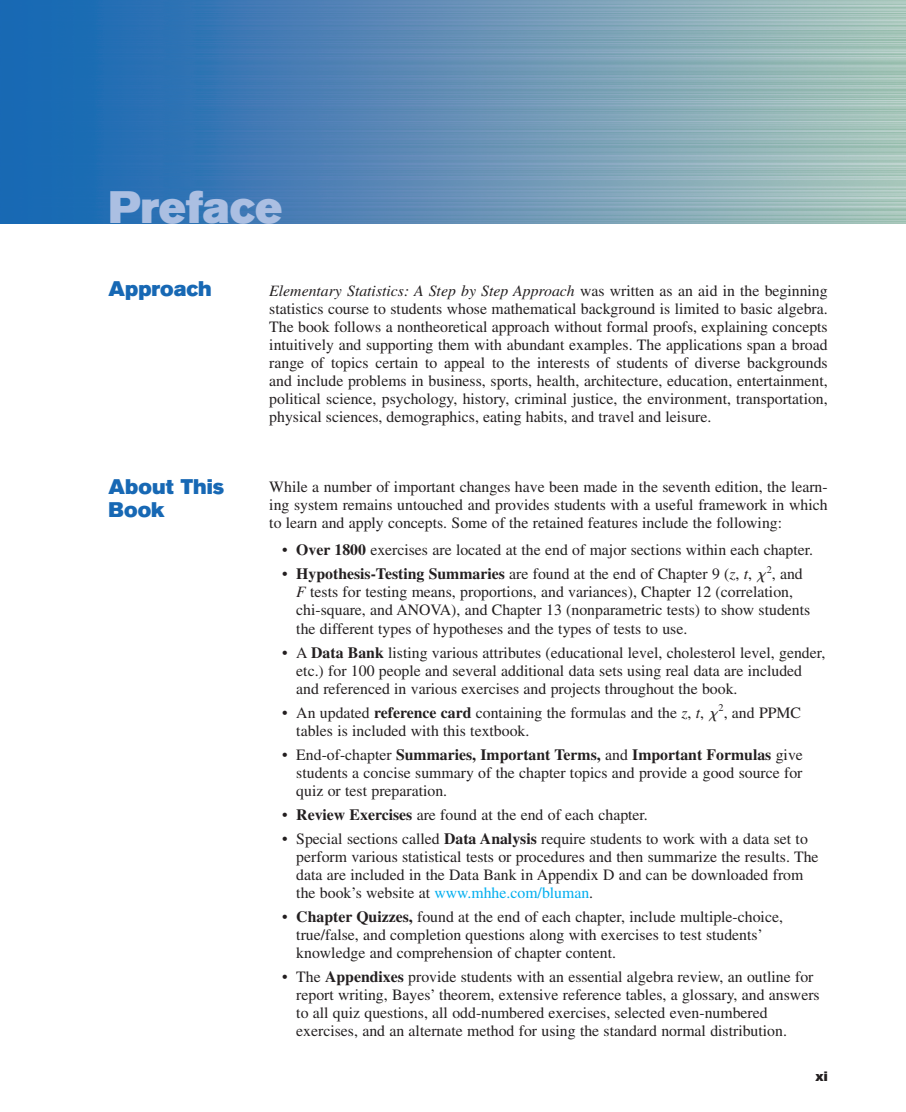
<style>
.page{position:relative;width:906px;height:1112px;background:#fff}
.page>*{position:absolute;margin:0;border:0;box-sizing:border-box;transform-origin:0 0}
.t1{font:45px "Akzidenz Grotesk BE Super";color:#abbfe2}
.t2{font:21px/22.5px "Akzidenz Grotesk BE Super";color:#1768b4}
.t3{font:15.75px/18px "Times";color:#231f20}
.t4{font:13.5px "Akzidenz Grotesk BE Super";color:#231f20}
.s1{font-style:italic}
.s2{font-weight:700}
.s3{font-family:"Grk"}
.s4{color:#00aeef}
</style>
<div class="page">
<svg style="left:0;top:0;width:905px;height:224px;background:#6192b7"></svg>
<h1 class="t1" style="left:109px;top:191px;width:175px">Preface</h1>
<h2 class="t2" style="left:109px;top:279px;width:105px">Approach</h2>
<p class="t3" style="left:269px;top:283px;width:560px;text-align:justify"><span class="s1">Elementary Statistics: A Step by Step Approach</span> was written as an aid in the beginning statistics course to students whose mathematical background is limited to basic algebra.<br>The book follows a nontheoretical approach without formal proofs, explaining concepts intuitively and supporting them with abundant examples. The applications span a broad range of topics certain to appeal to the interests of students of diverse backgrounds and include problems in business, sports, health, architecture, education, entertainment, political science, psychology, history, criminal justice, the environment, transportation, physical sciences, demographics, eating habits, and travel and leisure.</p>
<h2 class="t2" style="left:109px;top:477px;width:117px">About This<br>Book</h2>
<p class="t3" style="left:269px;top:479px;width:559px;text-align:justify">While a number of important changes have been made in the seventh edition, the learn&shy;ing system remains untouched and provides students with a useful framework in which to learn and apply concepts. Some of the retained features include the following:</p>
<p class="t3" style="left:282px;top:542px;width:532px">• <span class="s2">Over 1800</span> exercises are located at the end of major sections within each chapter.</p>
<p class="t3" style="left:296px;top:566px;width:515px;text-indent:-14px">• <span class="s2">Hypothesis-Testing Summaries</span> are found at the end of Chapter 9 (<span class="s1">z</span>, <span class="s1">t</span>, <span class="s3">x</span><sup>2</sup>, and <span class="s1">F</span> tests for testing means, proportions, and variances), Chapter 12 (correlation, chi-square, and ANOVA), and Chapter 13 (nonparametric tests) to show students the different types of hypotheses and the types of tests to use.</p>
<p class="t3" style="left:296px;top:644px;width:530px;text-indent:-14px">• A <span class="s2">Data Bank</span> listing various attributes (educational level, cholesterol level, gender, etc.) for 100 people and several additional data sets using real data are included and referenced in various exercises and projects throughout the book.</p>
<p class="t3" style="left:296px;top:704px;width:506px;text-indent:-14px">• An updated <span class="s2">reference card</span> containing the formulas and the <span class="s1">z</span>, <span class="s1">t</span>, <span class="s3">x</span><sup>2</sup>, and PPMC tables is included with this textbook.</p>
<p class="t3" style="left:296px;top:746px;width:508px;text-align:justify;text-indent:-14px">• End-of-chapter <span class="s2">Summaries, Important Terms,</span> and <span class="s2">Important Formulas</span> give students a concise summary of the chapter topics and provide a good source for quiz or test preparation.</p>
<p class="t3" style="left:282px;top:806px;width:367px">• <span class="s2">Review Exercises</span> are found at the end of each chapter.</p>
<p class="t3" style="left:296px;top:830px;width:523px;text-indent:-14px">• Special sections called <span class="s2">Data Analysis</span> require students to work with a data set to perform various statistical tests or procedures and then summarize the results. The data are included in the Data Bank in Appendix D and can be downloaded from the book’s website at <span class="s4">www.mhhe.com/bluman</span>.</p>
<p class="t3" style="left:296px;top:908px;width:488px;text-indent:-14px">• <span class="s2">Chapter Quizzes,</span> found at the end of each chapter, include multiple-choice, true/false, and completion questions along with exercises to test students’ knowledge and comprehension of chapter content.</p>
<p class="t3" style="left:296px;top:968px;width:524px;text-indent:-14px">• The <span class="s2">Appendixes</span> provide students with an essential algebra review, an outline for report writing, Bayes’ theorem, extensive reference tables, a glossary, and answers to all quiz questions, all odd-numbered exercises, selected even-numbered exercises, and an alternate method for using the standard normal distribution.</p>
<p class="t4" style="left:815px;top:1071px;width:14px">xi</p>
</div>
